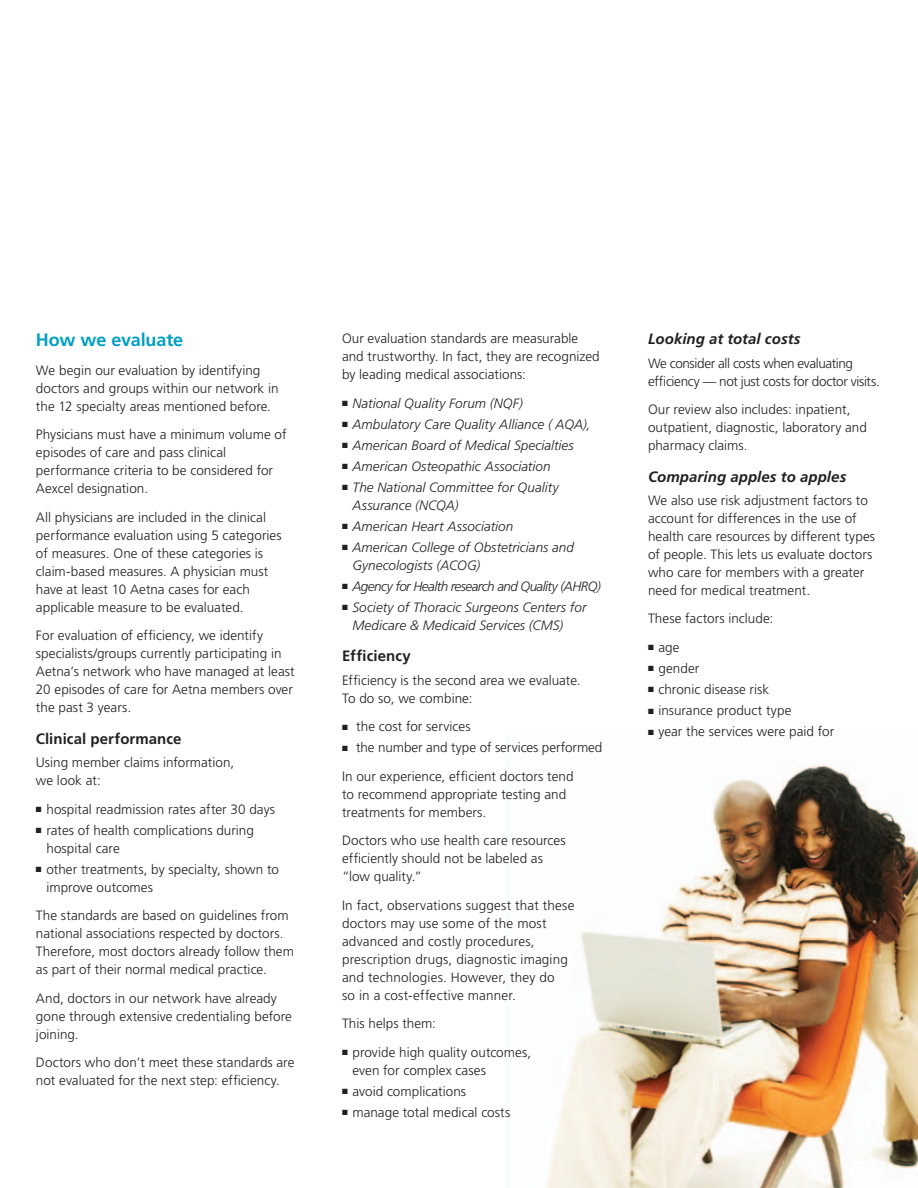
<style>
.page{position:relative;width:918px;height:1188px;background:#fff}
.page>*{position:absolute;margin:0;border:0;box-sizing:border-box;transform-origin:0 0}
._08-Colored_subhead{font:700 18px "Frutiger LT Std";letter-spacing:-.01em;color:#009fc3}
._09-Secondary_subhea{font:italic 700 15px "Frutiger LT Std";letter-spacing:.005em;color:#231f20}
._09-Secondary_subhea-2{font:700 15px "Frutiger LT Std";letter-spacing:.005em;color:#231f20}
._04a-Body_copy_membe{font:300 13.5px/18px "Frutiger LT Std";letter-spacing:.005em;color:#231f20}
._04c-Bullet_body-mem{font:300 13.5px/18px "Frutiger LT Std";color:#231f20}
._04c-Bullet_body-mem-2{font:italic 300 13.5px/18px "Frutiger LT Std";color:#231f20}
._04a-Body_copy_membe-2{font:300 13.5px/18px "Frutiger LT Std";letter-spacing:-.025em;color:#231f20}
._04c-Bullet_body-mem-3{font:italic 300 13.5px "Frutiger LT Std";letter-spacing:-.04em;color:#231f20}
</style>
<div class="page">
<img style="left:546px;top:763px;width:372px;height:425px">
<p class="_08-Colored_subhead" style="left:36px;top:330px;width:149px">How we evaluate</p>
<p class="_04c-Bullet_body-mem" style="left:36px;top:361px;width:244px">We begin our evaluation by identifying doctors and groups within our network in the 12 specialty areas mentioned before.</p>
<p class="_04c-Bullet_body-mem" style="left:36px;top:426px;width:252px">Physicians must have a minimum volume of episodes of care and pass clinical performance criteria to be considered for Aexcel designation.</p>
<p class="_04c-Bullet_body-mem" style="left:36px;top:508px;width:247px">All physicians are included in the clinical performance evaluation using 5 categories of measures. One of these categories is claim-based measures. A physician must have at least 10 Aetna cases for each applicable measure to be evaluated.</p>
<p class="_04c-Bullet_body-mem" style="left:36px;top:627px;width:260px">For evaluation of efficiency, we identify specialists/groups currently participating in Aetna’s network who have managed at least 20 episodes of care for Aetna members over the past 3 years.</p>
<p class="_09-Secondary_subhea-2" style="left:36px;top:730px;width:147px">Clinical performance</p>
<p class="_04a-Body_copy_membe" style="left:36px;top:754px;width:200px">Using member claims information, we look at:</p>
<p class="_04c-Bullet_body-mem" style="left:36px;top:800px;width:241px">■ hospital readmission rates after 30 days</p>
<p class="_04c-Bullet_body-mem" style="left:46px;top:821px;width:209px;text-indent:-10px">■ rates of health complications during hospital care</p>
<p class="_04c-Bullet_body-mem" style="left:46px;top:860px;width:234px;text-indent:-10px">■ other treatments, by specialty, shown to improve outcomes</p>
<p class="_04a-Body_copy_membe" style="left:36px;top:907px;width:260px">The standards are based on guidelines from national associations respected by doctors.<br>Therefore, most doctors already follow them as part of their normal medical practice.</p>
<p class="_04a-Body_copy_membe" style="left:36px;top:989px;width:258px">And, doctors in our network have already gone through extensive credentialing before joining.</p>
<p class="_04a-Body_copy_membe" style="left:36px;top:1054px;width:260px">Doctors who don’t meet these standards are not evaluated for the next step: efficiency.</p>
<p class="_04a-Body_copy_membe" style="left:342px;top:330px;width:259px">Our evaluation standards are measurable and trustworthy. In fact, they are recognized by leading medical associations:</p>
<p class="_04c-Bullet_body-mem-2" style="left:342px;top:394px;width:182px">■ National Quality Forum (NQF)</p>
<p class="_04c-Bullet_body-mem-2" style="left:342px;top:415px;width:250px">■ Ambulatory Care Quality Alliance ( AQA),</p>
<p class="_04c-Bullet_body-mem-2" style="left:342px;top:436px;width:233px">■ American Board of Medical Specialties</p>
<p class="_04c-Bullet_body-mem-2" style="left:342px;top:457px;width:210px">■ American Osteopathic Association</p>
<p class="_04c-Bullet_body-mem-2" style="left:353px;top:478px;width:208px;text-indent:-10px">■ The National Committee for Quality<br>Assurance (NCQA)</p>
<p class="_04c-Bullet_body-mem-2" style="left:342px;top:517px;width:173px">■ American Heart Association</p>
<p class="_04c-Bullet_body-mem-2" style="left:353px;top:538px;width:223px;text-indent:-10px">■ American College of Obstetricians and<br>Gynecologists (ACOG)</p>
<p class="_04c-Bullet_body-mem-3" style="left:342px;top:578px;width:260px">■ Agency for Health research and Quality (AHRQ)</p>
<p class="_04c-Bullet_body-mem-2" style="left:353px;top:598px;width:236px;text-indent:-10px">■ Society of Thoracic Surgeons Centers for<br>Medicare &amp; Medicaid Services (CMS)</p>
<p class="_09-Secondary_subhea-2" style="left:342px;top:647px;width:70px">Efficiency</p>
<p class="_04a-Body_copy_membe" style="left:342px;top:671px;width:240px">Efficiency is the second area we evaluate.<br>To do so, we combine:</p>
<p class="_04c-Bullet_body-mem" style="left:342px;top:718px;width:130px">■ the cost for services</p>
<p class="_04c-Bullet_body-mem" style="left:342px;top:739px;width:262px">■ the number and type of services performed</p>
<p class="_04a-Body_copy_membe" style="left:342px;top:767px;width:233px">In our experience, efficient doctors tend to recommend appropriate testing and treatments for members.</p>
<p class="_04a-Body_copy_membe" style="left:342px;top:832px;width:225px">Doctors who use health care resources efficiently should not be labeled as “low quality.”</p>
<p class="_04a-Body_copy_membe" style="left:342px;top:896px;width:234px">In fact, observations suggest that these doctors may use some of the most advanced and costly procedures, prescription drugs, diagnostic imaging and technologies. However, they do<br>so in a cost-effective manner.</p>
<p class="_04a-Body_copy_membe" style="left:342px;top:1015px;width:95px">This helps them:</p>
<p class="_04c-Bullet_body-mem" style="left:353px;top:1043px;width:180px;text-indent:-10px">■ provide high quality outcomes, even for complex cases</p>
<p class="_04c-Bullet_body-mem" style="left:342px;top:1082px;width:126px">■ avoid complications</p>
<p class="_04c-Bullet_body-mem" style="left:342px;top:1103px;width:170px">■ manage total medical costs</p>
<p class="_09-Secondary_subhea" style="left:648px;top:330px;width:154px">Looking at total costs</p>
<p class="_04a-Body_copy_membe-2" style="left:648px;top:354px;width:233px">We consider all costs when evaluating efficiency — not just costs for doctor visits.</p>
<p class="_04a-Body_copy_membe" style="left:648px;top:401px;width:220px">Our review also includes: inpatient, outpatient, diagnostic, laboratory and pharmacy claims.</p>
<p class="_09-Secondary_subhea" style="left:648px;top:468px;width:200px">Comparing apples to apples</p>
<p class="_04a-Body_copy_membe" style="left:648px;top:492px;width:229px">We also use risk adjustment factors to account for differences in the use of health care resources by different types of people. This lets us evaluate doctors who care for members with a greater need for medical treatment.</p>
<p class="_04a-Body_copy_membe" style="left:648px;top:610px;width:127px">These factors include:</p>
<p class="_04c-Bullet_body-mem" style="left:648px;top:638px;width:33px">■ age</p>
<p class="_04c-Bullet_body-mem" style="left:648px;top:660px;width:53px">■ gender</p>
<p class="_04c-Bullet_body-mem" style="left:648px;top:681px;width:123px">■ chronic disease risk</p>
<p class="_04c-Bullet_body-mem" style="left:648px;top:702px;width:145px">■ insurance product type</p>
<p class="_04c-Bullet_body-mem" style="left:648px;top:723px;width:188px">■ year the services were paid for</p>
</div>
